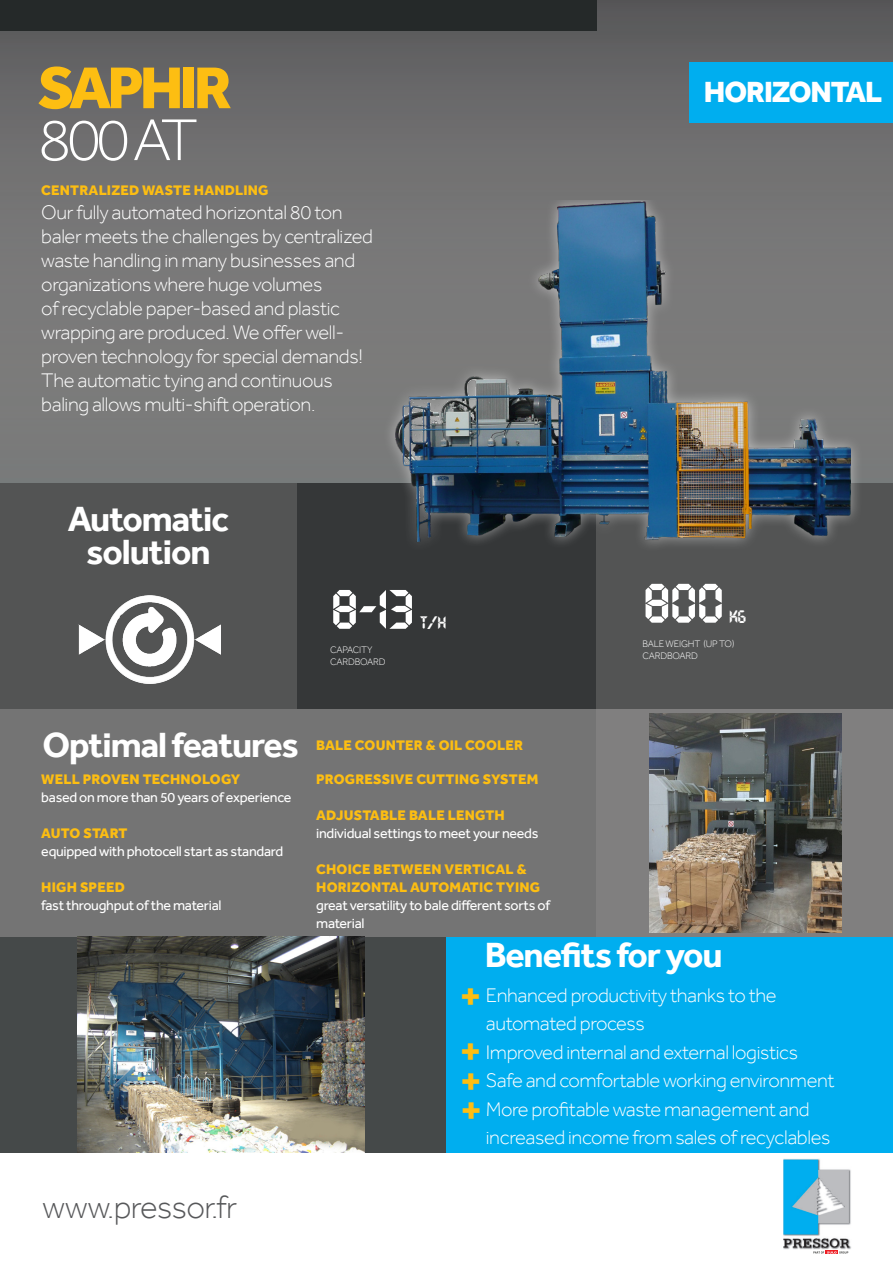
<style>
.page{position:relative;width:893px;height:1263px;background:#fff}
.page>*{position:absolute;margin:0;border:0;box-sizing:border-box;transform-origin:0 0}
.t1{font:800 60.9px/51.9px "Effra";letter-spacing:-.065em;color:#fdbe12}
.t2{font:55.5px "Transistor";color:#fff}
.t3{font:700 42px "Effra";color:#fdbe12}
.t4{font:700 36px "Effra";letter-spacing:-.03em;color:#fff}
.t5{font:300 33px "Effra";letter-spacing:-.02em;color:#57585a}
.t6{font:800 30px "Effra";letter-spacing:-.035em;color:#fff}
.t7{font:300 20.25px/24px "Effra";letter-spacing:-.02em;color:#fff}
.t8{font:18px "Transistor";color:#fff}
.t9{font:800 14.25px/18px "Effra";letter-spacing:.015em;color:#fdbe12}
.t10{font:14.25px/18px "Effra";letter-spacing:-.02em;color:#fff}
.t11{font:800 14.25px "Effra";letter-spacing:-.005em;color:#fdbe12}
.t12{font:300 9.75px/11.7px "Effra";letter-spacing:-.02em;color:#fff}
.s1{font-weight:300;color:#fff}
.s2{font-weight:800;color:#fdbe12}
.s3{font-weight:400;color:#fff}
</style>
<div class="page">
<div style="left:0;top:0;width:893px;height:486px;background:linear-gradient(to bottom,#626264,#828382)"></div>
<div style="left:0;top:483px;width:298px;height:252px;background:#535454"></div>
<div style="left:596px;top:483px;width:297px;height:252px;background:#535454"></div>
<div style="left:298px;top:483px;width:298px;height:252px;background:#353738"></div>
<div style="left:0;top:709px;width:596px;height:228px;background:#747474"></div>
<div style="left:0;top:0;width:596px;height:31px;background:#252929"></div>
<div style="left:0;top:937px;width:446px;height:215px;background:#454949"></div>
<img style="left:77px;top:937px;width:288px;height:215px">
<div style="left:596px;top:709px;width:297px;height:228px;background:#807f7f"></div>
<div style="left:383px;top:201px;width:480px;height:352px;background:#fff;opacity:.53"></div>
<img style="left:395px;top:201px;width:455px;height:340px">
<img style="left:79px;top:595px;width:142px;height:89px">
<img style="left:649px;top:713px;width:193px;height:219px">
<div style="left:446px;top:937px;width:447px;height:215px;background:#00aeef"></div>
<img style="left:783px;top:1159px;width:68px;height:90px">
<svg style="left:813px;top:1251px;width:35px;height:3px"></svg>
<div style="left:690px;top:63px;width:203px;height:60px;background:#00aeef"></div>
<p class="t1" style="left:38px;top:61px;width:195px">SAPHIR<br><span class="s1">800 AT</span></p>
<p class="t9" style="left:41px;top:181px;width:229px">CENTRALIZED WASTE HANDLING</p>
<p class="t7" style="left:41px;top:200px;width:333px">Our fully automated horizontal 80 ton baler meets the challenges by centralized waste handling in many businesses and organizations where huge volumes<br>of recyclable paper-based and plastic wrapping are produced. We offer well&shy;proven technology for special demands!<br>The automatic tying and continuous baling allows multi-shift operation.</p>
<p class="t4" style="left:68px;top:497px;width:163px">Automatic</p>
<p class="t4" style="left:86px;top:530px;width:126px">solution</p>
<p class="t2" style="left:332px;top:581px;width:84px">8-i3</p>
<p class="t12" style="left:330px;top:644px;width:57px">CAPACITY<br>CARDBOARD</p>
<p class="t8" style="left:420px;top:613px;width:27px">t/H</p>
<p class="t4" style="left:43px;top:724px;width:258px">Optimal features</p>
<p class="t10" style="left:41px;top:770px;width:252px"><span class="s2">WELL PROVEN TECHNOLOGY<br></span>based on more than 50 years of experience</p>
<p class="t11" style="left:41px;top:825px;width:88px">AUTO START</p>
<p class="t10" style="left:41px;top:842px;width:243px">equipped with photocell start as standard</p>
<p class="t9" style="left:41px;top:878px;width:85px">HIGH SPEED</p>
<p class="t10" style="left:41px;top:896px;width:182px">fast throughput of the material</p>
<p class="t9" style="left:316px;top:736px;width:208px">BALE COUNTER &amp; OIL COOLER</p>
<p class="t9" style="left:316px;top:770px;width:224px">PROGRESSIVE CUTTING SYSTEM</p>
<p class="t9" style="left:316px;top:806px;width:190px">ADJUSTABLE BALE LENGTH</p>
<p class="t10" style="left:316px;top:824px;width:224px">individual settings to meet your needs</p>
<p class="t9" style="left:316px;top:860px;width:235px">CHOICE BETWEEN VERTICAL &amp;<br>HORIZONTAL AUTOMATIC TYING <span class="s3">great versatility to bale different sorts of material</span></p>
<p class="t6" style="left:704px;top:74px;width:180px">HORIZONTAL</p>
<p class="t2" style="left:644px;top:575px;width:81px">800</p>
<p class="t8" style="left:729px;top:607px;width:18px">KG</p>
<p class="t12" style="left:642px;top:638px;width:93px">BALE WEIGHT (UP TO)<br>CARDBOARD</p>
<p class="t5" style="left:43px;top:1187px;width:196px">www.pressor.fr</p>
<p class="t4" style="left:485px;top:933px;width:240px">Benefits for you</p>
<p class="t7" style="left:486px;top:980px;width:292px;line-height:28.5px">Enhanced productivity thanks to the automated process</p>
<p class="t7" style="left:486px;top:1039px;width:314px">Improved internal and external logistics</p>
<p class="t7" style="left:486px;top:1066px;width:350px;line-height:28.5px">Safe and comfortable working environment<br>More profitable waste management and increased income from sales of recyclables</p>
<p class="t3" style="left:459px;top:970px;width:24px">+</p>
<p class="t3" style="left:459px;top:1026px;width:24px">+</p>
<p class="t3" style="left:460px;top:1055px;width:24px">+</p>
<p class="t3" style="left:460px;top:1085px;width:24px">+</p>
</div>
